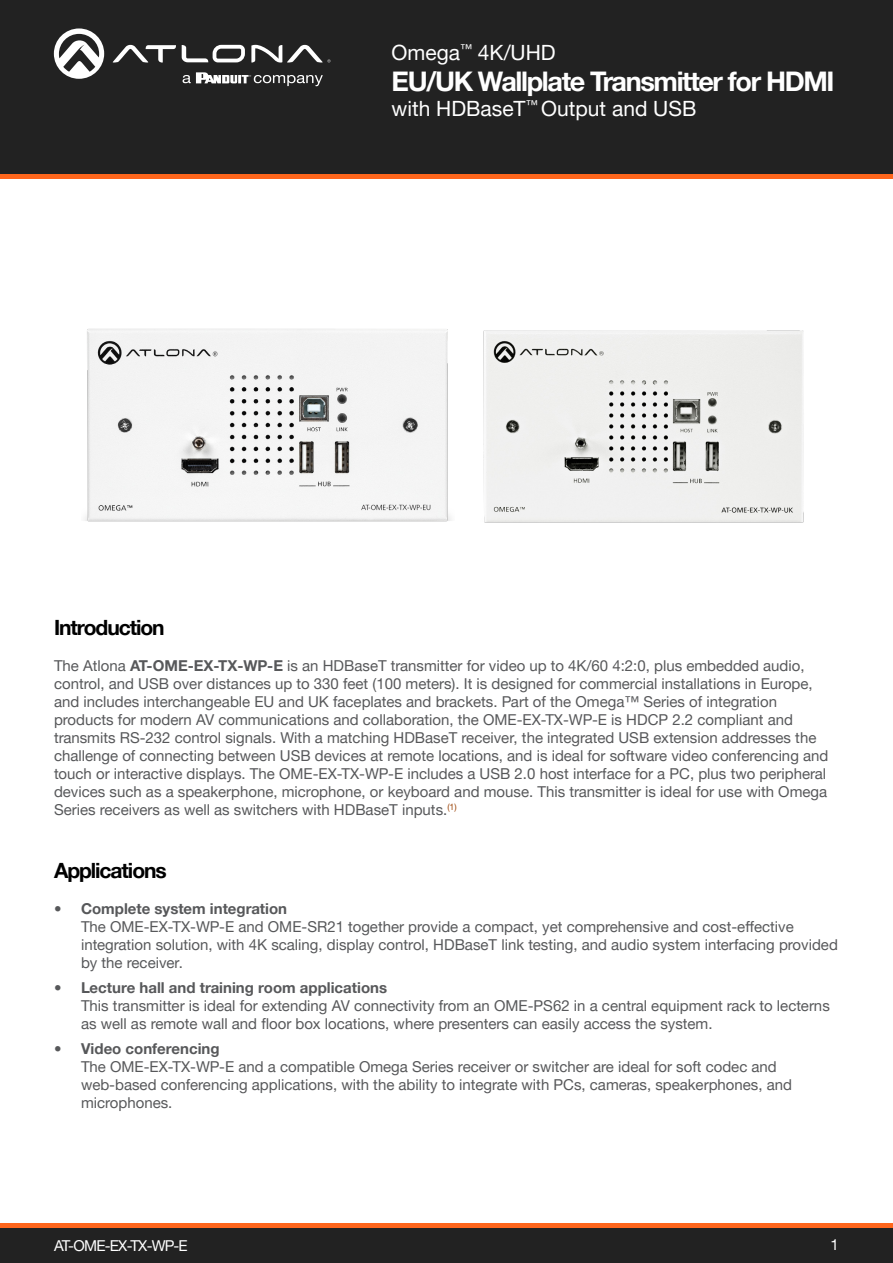
<style>
.page{position:relative;width:893px;height:1263px;background:#fff}
.page>*{position:absolute;margin:0;border:0;box-sizing:border-box;transform-origin:0 0}
.t1{font:700 27px "Helvetica Neue LTW1 G";letter-spacing:-.05em;color:#fff}
.t2{font:21px "Helvetica Neue LTW1 G";color:#fff}
.Product_Type_First_Page{font:700 21px "Helvetica Neue LTW1 G";letter-spacing:-.05em;color:#000}
.t3{font:15px/18px "Helvetica Neue LTW1 G";color:#57585a}
.t4{font:15px "Helvetica Neue LTW1 G";letter-spacing:-.05em;color:#fff}
.s1{font-weight:700}
</style>
<div class="page">
<div style="left:0;top:1227px;width:893px;height:36px;background:#222"></div>
<hr style="left:0;top:1223px;width:893px;height:4px;background:#ff661c">
<div style="left:0;top:0;width:893px;height:174px;background:#222"></div>
<hr style="left:0;top:174px;width:893px;height:4px;background:#ff661c">
<svg style="left:182px;top:45px;width:63px;height:17px"></svg>
<svg style="left:113px;top:45px;width:63px;height:18px"></svg>
<svg style="left:251px;top:45px;width:80px;height:18px"></svg>
<svg style="left:54px;top:28px;width:50px;height:51px"></svg>
<svg style="left:183px;top:72px;width:140px;height:14px"></svg>
<img style="left:85px;top:328px;width:366px;height:194px">
<img style="left:483px;top:330px;width:321px;height:193px">
<p class="Product_Type_First_Page" style="left:54px;top:614px;width:112px">Introduction</p>
<h2 class="t2" style="left:392px;top:39px;width:166px">Omega<sup>™</sup> 4K/UHD</h2>
<h2 class="t2" style="left:392px;top:95px;width:306px">with HDBaseT<sup>™</sup> Output and USB</h2>
<h1 class="t1" style="left:392px;top:65px;width:444px">EU/UK Wallplate Transmitter for HDMI</h1>
<p class="t3" style="left:54px;top:657px;width:776px">The Atlona <span class="s1">AT-OME-EX-TX-WP-E</span> is an HDBaseT transmitter for video up to 4K/60 4:2:0, plus embedded audio, control, and USB over distances up to 330 feet (100 meters). It is designed for commercial installations in Europe, and includes interchangeable EU and UK faceplates and brackets. Part of the Omega™ Series of integration products for modern AV communications and collaboration, the OME-EX-TX-WP-E is HDCP 2.2 compliant and transmits RS-232 control signals. With a matching HDBaseT receiver, the integrated USB extension addresses the challenge of connecting between USB devices at remote locations, and is ideal for software video conferencing and touch or interactive displays. The OME-EX-TX-WP-E includes a USB 2.0 host interface for a PC, plus two peripheral devices such as a speakerphone, microphone, or keyboard and mouse. This transmitter is ideal for use with Omega Series receivers as well as switchers with HDBaseT inputs.<sup>(1)</sup></p>
<p class="Product_Type_First_Page" style="left:54px;top:857px;width:114px">Applications</p>
<p class="t3" style="left:81px;top:900px;width:758px;text-indent:-27px"><span class="s1">• Complete system integration<br></span>The OME-EX-TX-WP-E and OME-SR21 together provide a compact, yet comprehensive and cost-effective integration solution, with 4K scaling, display control, HDBaseT link testing, and audio system interfacing provided by the receiver.</p>
<p class="t3" style="left:81px;top:978px;width:750px;text-indent:-27px"><span class="s1">• Lecture hall and training room applications<br></span>This transmitter is ideal for extending AV connectivity from an OME-PS62 in a central equipment rack to lecterns as well as remote wall and floor box locations, where presenters can easily access the system.</p>
<p class="t3" style="left:81px;top:1039px;width:712px;text-indent:-27px"><span class="s1">• Video conferencing<br></span>The OME-EX-TX-WP-E and a compatible Omega Series receiver or switcher are ideal for soft codec and web-based conferencing applications, with the ability to integrate with PCs, cameras, speakerphones, and microphones.</p>
<p class="t4" style="left:54px;top:1236px;width:135px">AT-OME-EX-TX-WP-E</p>
<p class="t4" style="left:831px;top:1235px;width:10px">1</p>
</div>
